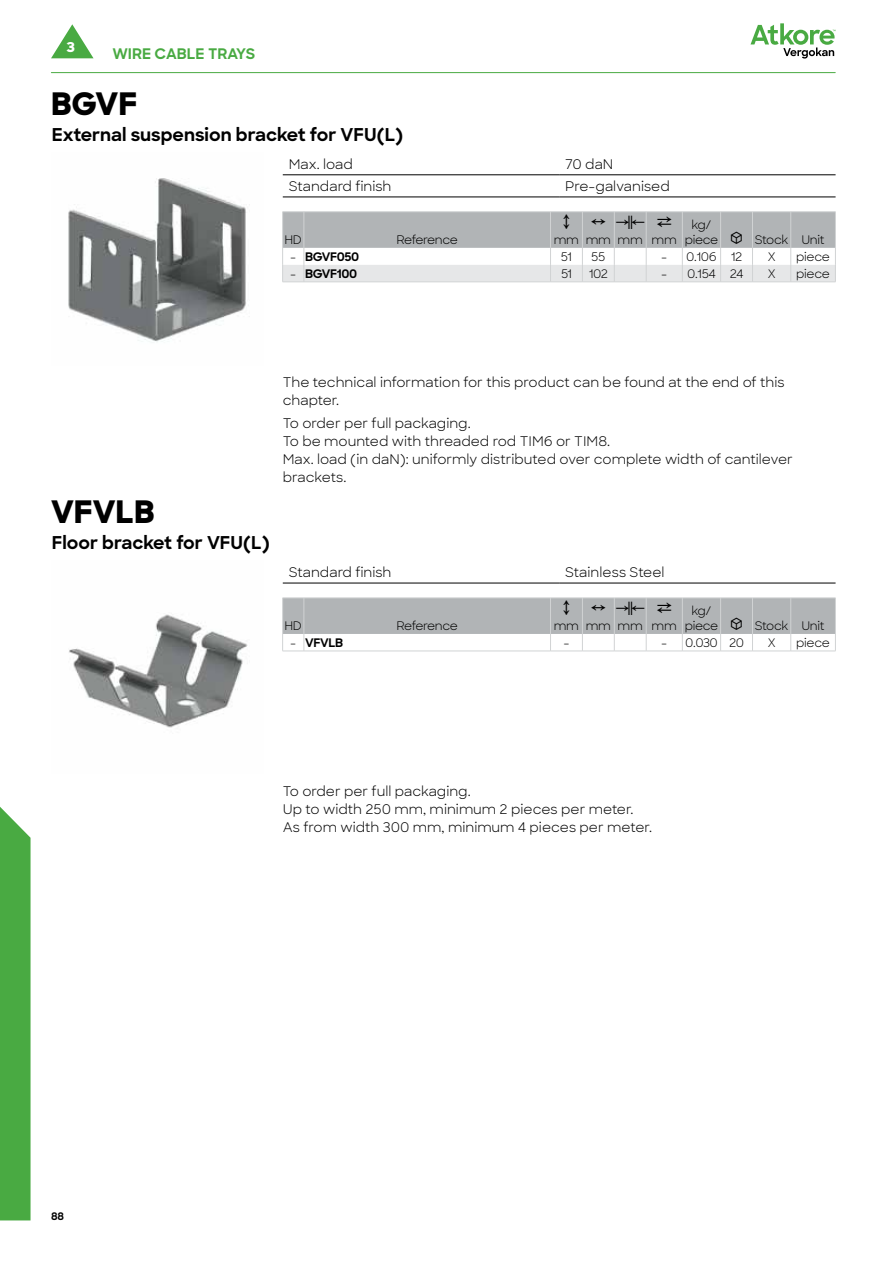
<style>
.page{position:relative;width:893px;height:1263px;background:#fff}
.page>*{position:absolute;margin:0;border:0;box-sizing:border-box;transform-origin:0 0}
.t1{font:800 31.5px "Sharp Sans";color:#000}
.t2{font:700 18px "Sharp Sans";color:#000}
.t3{font:700 14.85px "Sharp Sans";color:#49aa42}
.t4{font:800 13.8px "Sharp Sans";color:#fff}
.t5{font:13.5px/18px "Sharp Sans";color:#000}
.t6{font:12px/14.4px "Sharp Sans";letter-spacing:-.03em;color:#000}
.t7{font:700 12px "Sharp Sans";letter-spacing:-.03em;color:#000}
.t8{font:700 10.65px "Sharp Sans";color:#000}
.s1{font-weight:400}
</style>
<div class="page">
<hr style="left:51px;top:72px;width:784px;height:1px;background:#49aa42">
<svg style="left:750px;top:23px;width:86px;height:36px"></svg>
<div style="left:0;top:807px;width:31px;height:413px;background:#49aa42"></div>
<svg style="left:51px;top:24px;width:43px;height:34px"></svg>
<img style="left:68px;top:178px;width:182px;height:164px">
<hr style="left:283px;top:175px;width:276px;height:1px;background:#000">
<hr style="left:559px;top:175px;width:277px;height:1px;background:#000">
<hr style="left:283px;top:197px;width:276px;height:1px;background:#000">
<hr style="left:559px;top:197px;width:277px;height:1px;background:#000">
<img style="left:69px;top:614px;width:179px;height:114px">
<hr style="left:283px;top:583px;width:276px;height:1px;background:#000">
<hr style="left:559px;top:583px;width:277px;height:1px;background:#000">
<svg style="left:282px;top:211px;width:554px;height:72px"></svg>
<svg style="left:282px;top:598px;width:554px;height:54px"></svg>
<p class="t4" style="left:67px;top:37px;width:10px">3</p>
<h1 class="t1" style="left:51px;top:80px;width:88px">BGVF</h1>
<h2 class="t2" style="left:52px;top:121px;width:353px">External suspension bracket for VFU(L)</h2>
<p class="t5" style="left:289px;top:154px;width:66px">Max. load</p>
<p class="t5" style="left:565px;top:154px;width:50px">70 daN</p>
<p class="t5" style="left:289px;top:176px;width:104px">Standard finish</p>
<p class="t5" style="left:565px;top:176px;width:106px">Pre-galvanised</p>
<p class="t3" style="left:112px;top:42px;width:144px">WIRE CABLE TRAYS</p>
<p class="t6" style="left:284px;top:231px;width:19px">HD</p>
<p class="t6" style="left:396px;top:231px;width:63px">Reference</p>
<p class="t6" style="left:554px;top:231px;width:125px">mm mm mm mm</p>
<p class="t6" style="left:685px;top:217px;width:141px;text-indent:7px">kg/<br>piece ◆ Stock Unit</p>
<p class="t7" style="left:290px;top:248px;width:70px"><span class="s1">-</span> BGVF050</p>
<p class="t6" style="left:561px;top:249px;width:12px">51</p>
<p class="t6" style="left:591px;top:249px;width:16px">55</p>
<p class="t6" style="left:661px;top:249px;width:83px">- 0.106 12</p>
<p class="t6" style="left:768px;top:249px;width:9px">X</p>
<p class="t6" style="left:796px;top:249px;width:35px">piece</p>
<p class="t7" style="left:290px;top:265px;width:68px"><span class="s1">-</span> BGVF100</p>
<p class="t6" style="left:561px;top:266px;width:12px">51</p>
<p class="t6" style="left:589px;top:266px;width:21px">102</p>
<p class="t6" style="left:661px;top:266px;width:84px">- 0.154 24</p>
<p class="t6" style="left:768px;top:266px;width:9px">X</p>
<p class="t6" style="left:796px;top:266px;width:35px">piece</p>
<h1 class="t1" style="left:51px;top:488px;width:105px">VFVLB</h1>
<h2 class="t2" style="left:52px;top:529px;width:219px">Floor bracket for VFU(L)</h2>
<p class="t5" style="left:283px;top:373px;width:503px">The technical information for this product can be found at the end of this chapter.</p>
<p class="t5" style="left:283px;top:413px;width:512px">To order per full packaging.<br>To be mounted with threaded rod TIM6 or TIM8.<br>Max. load (in daN): uniformly distributed over complete width of cantilever brackets.</p>
<p class="t5" style="left:289px;top:562px;width:104px">Standard finish</p>
<p class="t5" style="left:565px;top:562px;width:101px">Stainless Steel</p>
<p class="t6" style="left:284px;top:617px;width:19px">HD</p>
<p class="t6" style="left:396px;top:617px;width:63px">Reference</p>
<p class="t6" style="left:554px;top:617px;width:125px">mm mm mm mm</p>
<p class="t6" style="left:685px;top:603px;width:141px;text-indent:7px">kg/<br>piece ◆ Stock Unit</p>
<p class="t7" style="left:290px;top:634px;width:53px"><span class="s1">-</span> VFVLB</p>
<p class="t6" style="left:563px;top:635px;width:8px">-</p>
<p class="t6" style="left:661px;top:635px;width:84px">- 0.030 20</p>
<p class="t6" style="left:768px;top:635px;width:9px">X</p>
<p class="t6" style="left:796px;top:635px;width:35px">piece</p>
<p class="t5" style="left:283px;top:781px;width:371px">To order per full packaging.<br>Up to width 250 mm, minimum 2 pieces per meter.<br>As from width 300 mm, minimum 4 pieces per meter.</p>
<p class="t8" style="left:51px;top:1209px;width:15px">88</p>
</div>
